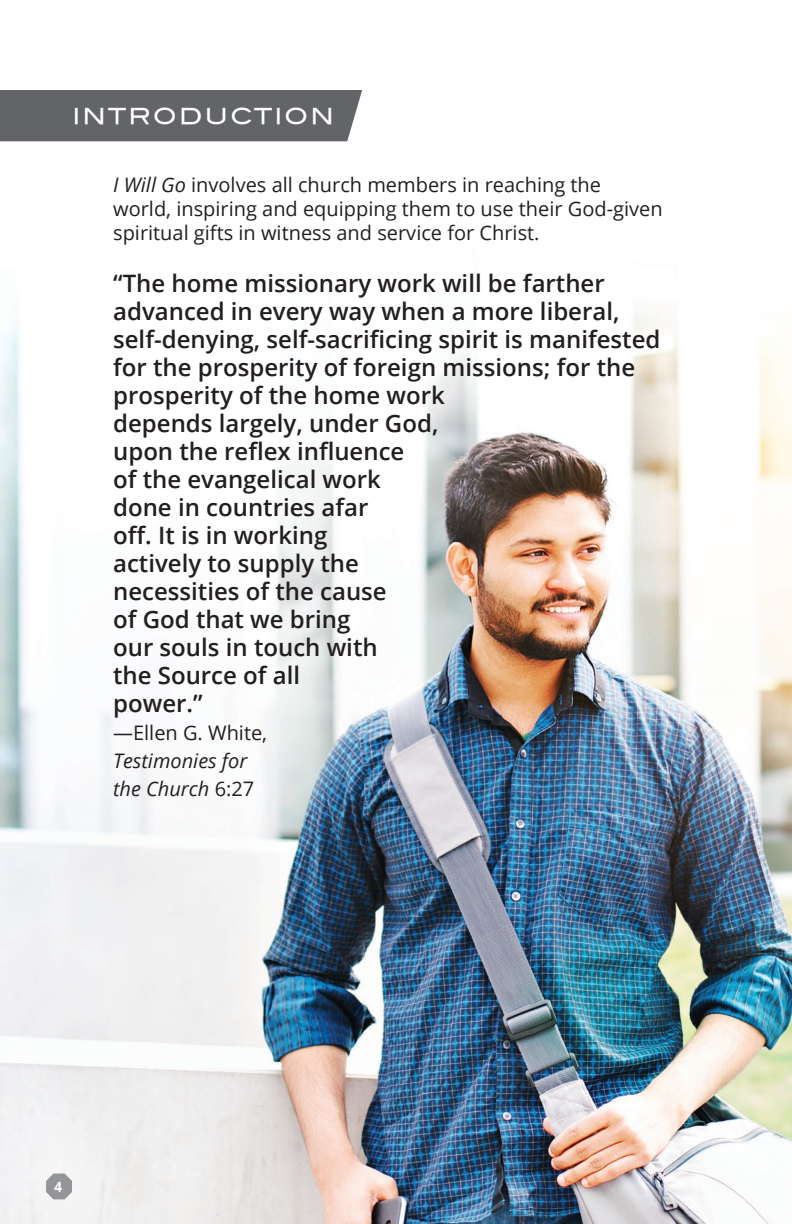
<style>
.page{position:relative;width:792px;height:1224px;background:#fff}
.page>*{position:absolute;margin:0;border:0;box-sizing:border-box;transform-origin:0 0}
.t1{font:600 24px/28px "Open Sans";color:#231f20}
.t2{font:22px "Blair Md ITCTT Medium";letter-spacing:.09em;color:#fff}
.t3{font:20px/24px "Open Sans";color:#231f20}
.t4{font:italic 20px/28px "Open Sans";color:#231f20}
.t5{font:700 14px "Open Sans";color:#fff}
.s1{font-style:italic}
.s2{font-style:normal}
</style>
<div class="page">
<img style="left:0;top:141px;width:792px;height:1083px">
<svg style="left:46px;top:1174px;width:26px;height:25px"></svg>
<div style="left:0;top:90px;width:362px;height:51px;background:#626467"></div>
<p class="t2" style="left:73px;top:102px;width:263px">INTRODUCTION</p>
<p class="t3" style="left:113px;top:172px;width:551px"><span class="s1">I Will Go</span> involves all church members in reaching the world, inspiring and equipping them to use their God-given spiritual gifts in witness and service for Christ.</p>
<p class="t1" style="left:113px;top:269px;width:549px">“The home missionary work will be farther advanced in every way when a more liberal, self-denying, self-sacrificing spirit is manifested for the prosperity of foreign missions; for the prosperity of the home work<br>depends largely, under God,<br>upon the reflex influence<br>of the evangelical work<br>done in countries afar<br>off. It is in working<br>actively to supply the<br>necessities of the cause<br>of God that we bring<br>our souls in touch with<br>the Source of all<br>power.”</p>
<p class="t3" style="left:113px;top:720px;width:156px">—Ellen G. White,</p>
<p class="t4" style="left:113px;top:746px;width:143px">Testimonies for the Church <span class="s2">6:27</span></p>
<p class="t5" style="left:54px;top:1177px;width:10px">4</p>
</div>
